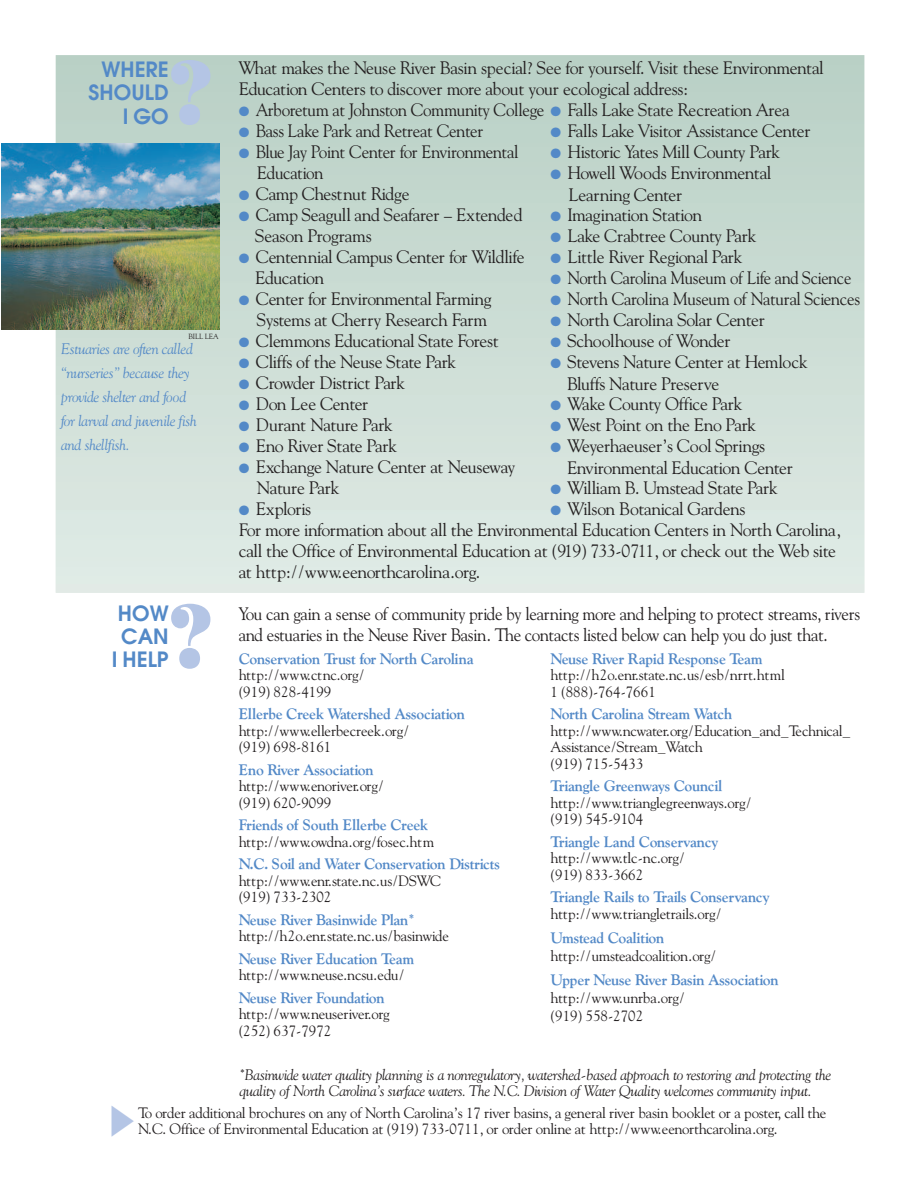
<style>
.page{position:relative;width:918px;height:1188px;background:#fff}
.page>*{position:absolute;margin:0;border:0;box-sizing:border-box;transform-origin:0 0}
.t1{font:90px "Bodoni Poster";color:#b4c5e5;scale:.8 1}
.t2{font:600 21px/23.2px "Avant Garde";color:#5389c7;text-align:right}
.t3{font:18px/21px "Goudy Oldstyle II V";letter-spacing:-.035em;color:#231f20}
.t4{font:18px/21px "Goudy Oldstyle II V";letter-spacing:-.035em;color:#231f20;scale:.96 1}
.t5{font:18px "Goudy Oldstyle II V";letter-spacing:-.035em;color:#231f20;scale:.94 1}
.t6{font:15px/16.5px "Goudy Oldstyle II V";letter-spacing:-.025em;color:#231f20}
.t7{font:15px "Goudy Oldstyle II Bold V";letter-spacing:-.03em;color:#5389c7}
.t8{font:15px/16.5px "Goudy Oldstyle II Italic V";letter-spacing:-.03em;color:#231f20}
.t9{font:15px/16.5px "Goudy Oldstyle II V";letter-spacing:.005em;color:#231f20}
.t10{font:15px/24px "Goudy Oldstyle II Italic V";letter-spacing:-.03em;color:#5389c7}
.t11{font:15px/16.5px "Goudy Oldstyle II V";letter-spacing:-.005em;color:#231f20}
.t12{font:7.5px "Goudy Oldstyle II V";letter-spacing:-.015em;color:#231f20}
.s1{color:#5389c7}
</style>
<div class="page">
<div style="left:56px;top:55px;width:808px;height:538px;background:linear-gradient(to bottom,#b8cfc5,#e0ebe6)"></div>
<img style="left:2px;top:144px;width:217px;height:186px">
<h1 class="t1" style="left:169px;top:60px;width:56px">?</h1>
<p class="t2" style="left:89px;top:60px;width:82px">WHERE<br>SHOULD<br>I GO</p>
<p class="t12" style="left:189px;top:334px;width:32px">BILL LEA</p>
<p class="t10" style="left:61px;top:338px;width:138px">Estuaries are often called “nurseries” because they provide shelter and food for larval and juvenile fish and shellfish.</p>
<h1 class="t1" style="left:169px;top:604px;width:56px">?</h1>
<p class="t2" style="left:112px;top:603px;width:58px;text-align:center">HOW<br>CAN<br>I HELP</p>
<p class="t3" style="left:239px;top:59px;width:587px">What makes the Neuse River Basin special? See for yourself. Visit these Environmental<br>Education Centers to discover more about your ecological address:</p>
<p class="t4" style="left:239px;top:101px;width:576px"><span class="s1">●</span> Arboretum at Johnston Community College <span class="s1">●</span> Falls Lake State Recreation Area</p>
<p class="t4" style="left:239px;top:122px;width:257px"><span class="s1">●</span> Bass Lake Park and Retreat Center</p>
<p class="t4" style="left:257px;top:143px;width:274px;text-indent:-18px"><span class="s1">●</span> Blue Jay Point Center for Environmental<br>Education</p>
<p class="t3" style="left:239px;top:185px;width:173px"><span class="s1">●</span> Camp Chestnut Ridge</p>
<p class="t3" style="left:255px;top:206px;width:269px;text-indent:-17px"><span class="s1">●</span> Camp Seagull and Seafarer – Extended<br>Season Programs</p>
<p class="t3" style="left:255px;top:248px;width:271px;text-indent:-17px"><span class="s1">●</span> Centennial Campus Center for Wildlife<br>Education</p>
<p class="t3" style="left:239px;top:290px;width:254px;text-align:right"><span class="s1">●</span> Center for Environmental Farming<br>Systems at Cherry Research Farm</p>
<p class="t3" style="left:239px;top:332px;width:262px"><span class="s1">●</span> Clemmons Educational State Forest</p>
<p class="t3" style="left:239px;top:353px;width:219px"><span class="s1">●</span> Cliffs of the Neuse State Park</p>
<p class="t3" style="left:239px;top:374px;width:168px"><span class="s1">●</span> Crowder District Park</p>
<p class="t3" style="left:239px;top:395px;width:132px"><span class="s1">●</span> Don Lee Center</p>
<p class="t3" style="left:239px;top:416px;width:156px"><span class="s1">●</span> Durant Nature Park</p>
<p class="t3" style="left:239px;top:437px;width:160px"><span class="s1">●</span> Eno River State Park</p>
<p class="t3" style="left:257px;top:458px;width:260px;text-indent:-18px"><span class="s1">●</span> Exchange Nature Center at Neuseway<br>Nature Park</p>
<p class="t3" style="left:239px;top:500px;width:604px"><span class="s1">●</span> Exploris<br>For more information about all the Environmental Education Centers in North Carolina, call the Office of Environmental Education at (919) 733-0711, or check out the Web site at http://www.eenorthcarolina.org.</p>
<p class="t4" style="left:239px;top:605px;width:649px">You can gain a sense of community pride by learning more and helping to protect streams, rivers and estuaries in the Neuse River Basin. The contacts listed below can help you do just that.</p>
<p class="t7" style="left:239px;top:653px;width:237px">Conservation Trust for North Carolina</p>
<p class="t9" style="left:239px;top:668px;width:127px">http://www.ctnc.org/ (919) 828-4199</p>
<p class="t7" style="left:239px;top:708px;width:228px">Ellerbe Creek Watershed Association</p>
<p class="t11" style="left:239px;top:723px;width:172px">http://www.ellerbecreek.org/ (919) 698-8161</p>
<p class="t7" style="left:239px;top:764px;width:137px">Eno River Association</p>
<p class="t6" style="left:239px;top:779px;width:147px">http://www.enoriver.org/ (919) 620-9099</p>
<p class="t7" style="left:239px;top:819px;width:191px">Friends of South Ellerbe Creek</p>
<p class="t6" style="left:239px;top:834px;width:197px">http://www.owdna.org/fosec.htm</p>
<p class="t7" style="left:239px;top:858px;width:263px">N.C. Soil and Water Conservation Districts</p>
<p class="t9" style="left:239px;top:873px;width:204px">http://www.enr.state.nc.us/DSWC (919) 733-2302</p>
<p class="t7" style="left:239px;top:914px;width:177px">Neuse River Basinwide Plan*</p>
<p class="t6" style="left:239px;top:929px;width:212px">http://h2o.enr.state.nc.us/basinwide</p>
<p class="t7" style="left:239px;top:953px;width:177px">Neuse River Education Team</p>
<p class="t6" style="left:239px;top:968px;width:167px">http://www.neuse.ncsu.edu/</p>
<p class="t7" style="left:239px;top:992px;width:148px">Neuse River Foundation</p>
<p class="t6" style="left:239px;top:1007px;width:153px">http://www.neuseriver.org (252) 637-7972</p>
<p class="t3" style="left:550px;top:122px;width:262px"><span class="s1">●</span> Falls Lake Visitor Assistance Center</p>
<p class="t3" style="left:550px;top:143px;width:231px"><span class="s1">●</span> Historic Yates Mill County Park</p>
<p class="t3" style="left:569px;top:164px;width:204px;text-indent:-18px"><span class="s1">●</span> Howell Woods Environmental<br>Learning Center</p>
<p class="t3" style="left:550px;top:206px;width:153px"><span class="s1">●</span> Imagination Station</p>
<p class="t3" style="left:550px;top:227px;width:208px"><span class="s1">●</span> Lake Crabtree County Park</p>
<p class="t3" style="left:550px;top:248px;width:194px"><span class="s1">●</span> Little River Regional Park</p>
<p class="t5" style="left:550px;top:271px;width:322px"><span class="s1">●</span> North Carolina Museum of Life and Science</p>
<p class="t4" style="left:550px;top:290px;width:324px"><span class="s1">●</span> North Carolina Museum of Natural Sciences</p>
<p class="t3" style="left:550px;top:311px;width:216px"><span class="s1">●</span> North Carolina Solar Center</p>
<p class="t3" style="left:550px;top:332px;width:182px"><span class="s1">●</span> Schoolhouse of Wonder</p>
<p class="t3" style="left:567px;top:353px;width:242px;text-indent:-17px"><span class="s1">●</span> Stevens Nature Center at Hemlock<br>Bluffs Nature Preserve</p>
<p class="t3" style="left:550px;top:395px;width:194px"><span class="s1">●</span> Wake County Office Park</p>
<p class="t3" style="left:550px;top:416px;width:207px"><span class="s1">●</span> West Point on the Eno Park</p>
<p class="t3" style="left:567px;top:437px;width:228px;text-indent:-17px"><span class="s1">●</span> Weyerhaeuser’s Cool Springs<br>Environmental Education Center</p>
<p class="t3" style="left:550px;top:479px;width:229px"><span class="s1">●</span> William B. Umstead State Park</p>
<p class="t3" style="left:550px;top:500px;width:197px"><span class="s1">●</span> Wilson Botanical Gardens</p>
<p class="t7" style="left:550px;top:653px;width:214px">Neuse River Rapid Response Team</p>
<p class="t6" style="left:550px;top:668px;width:236px">http://h2o.enr.state.nc.us/esb/nrrt.html<br>1 (888)-764-7661</p>
<p class="t7" style="left:550px;top:708px;width:183px">North Carolina Stream Watch</p>
<p class="t6" style="left:550px;top:724px;width:301px">http://www.ncwater.org/Education_and_Technical_<br>Assistance/Stream_Watch<br>(919) 715-5433</p>
<p class="t7" style="left:550px;top:780px;width:173px">Triangle Greenways Council</p>
<p class="t6" style="left:550px;top:796px;width:203px">http://www.trianglegreenways.org/ (919) 545-9104</p>
<p class="t7" style="left:550px;top:836px;width:170px">Triangle Land Conservancy</p>
<p class="t9" style="left:550px;top:851px;width:136px">http://www.tlc-nc.org/ (919) 833-3662</p>
<p class="t7" style="left:550px;top:891px;width:221px">Triangle Rails to Trails Conservancy</p>
<p class="t6" style="left:550px;top:907px;width:173px">http://www.triangletrails.org/</p>
<p class="t7" style="left:550px;top:932px;width:115px">Umstead Coalition</p>
<p class="t6" style="left:550px;top:949px;width:167px">http://umsteadcoalition.org/</p>
<p class="t7" style="left:550px;top:974px;width:230px">Upper Neuse River Basin Association</p>
<p class="t9" style="left:550px;top:990px;width:136px;line-height:18px">http://www.unrba.org/ (919) 558-2702</p>
<p class="t8" style="left:240px;top:1067px;width:594px">*Basinwide water quality planning is a nonregulatory, watershed-based approach to restoring and protecting the quality of North Carolina’s surface waters. The N.C. Division of Water Quality welcomes community input.</p>
<p class="t6" style="left:138px;top:1106px;width:690px">To order additional brochures on any of North Carolina’s 17 river basins, a general river basin booklet or a poster, call the</p>
<p class="t6" style="left:138px;top:1122px;width:641px">N.C. Office of Environmental Education at (919) 733-0711, or order online at http://www.eenorthcarolina.org.</p>
</div>
